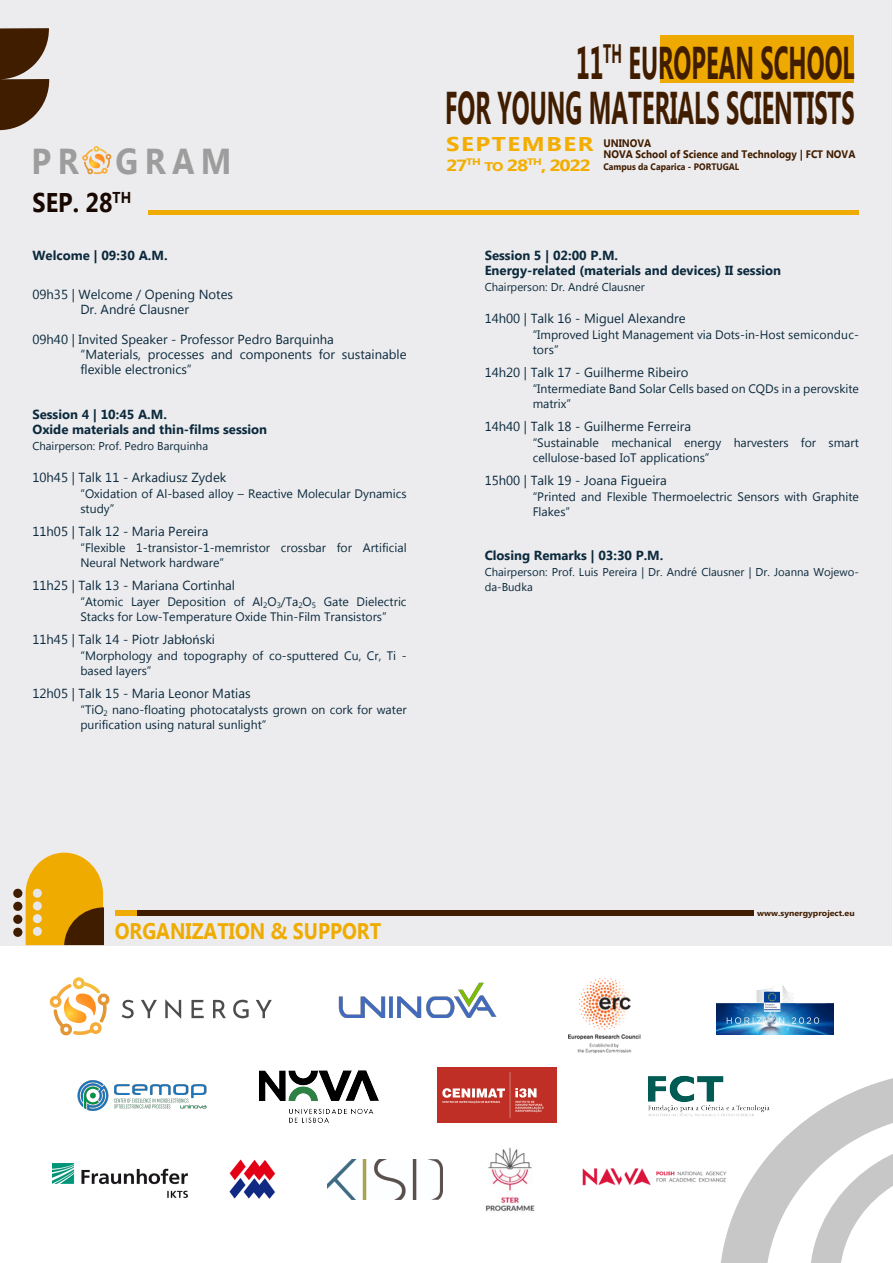
<style>
.page{position:relative;width:893px;height:1263px;background:#fff}
.page>*{position:absolute;margin:0;border:0;box-sizing:border-box;transform-origin:0 0}
.t1{font:700 45.75px/45.8px "Microsoft New Tai Lue";color:#411d00;text-align:right;scale:.52 1}
.t2{font:700 36px "Microsoft New Tai Lue";letter-spacing:.2em;color:#9e9d9d;scale:.89 1}
.t3{font:700 27px "Microsoft New Tai Lue";color:#180801;scale:.87 1}
.t4{font:700 22.5px "Microsoft New Tai Lue";color:#efab00;scale:.87 1}
.t5{font:700 19.95px "Microsoft New Tai Lue";letter-spacing:.07em;color:#f2ad00;scale:1.21 1}
.t6{font:700 16.2px "Microsoft New Tai Lue";letter-spacing:-.06em;color:#f2ad00;scale:1.21 1}
.t7{font:13.05px/15px "Microsoft New Tai Lue";color:#0c2a3d;text-align:center}
.t8{font:700 13.05px/15px "Microsoft New Tai Lue";color:#0c2a3d}
.t9{font:12.3px/15px "Microsoft New Tai Lue";color:#0c2a3d}
.t10{font:11.4px/15px "Microsoft New Tai Lue";color:#0c2a3d}
.t11{font:700 10.95px/11.4px "Microsoft New Tai Lue";color:#411d00;scale:.93 1}
.t12{font:700 9.3px "Microsoft New Tai Lue";color:#411d00;scale:.93 1}
.t13{font:700 8.1px "Microsoft New Tai Lue";color:#411d00;scale:1.08 1}
.s1{font-family:"Myriad Pro"}
.s2{font-size:12.45px}
</style>
<div class="page">
<div style="left:0;top:0;width:891px;height:945px;background:#ececee"></div>
<svg style="left:721px;top:1078px;width:172px;height:185px"></svg>
<div style="left:660px;top:35px;width:194px;height:48px;background:#ea0"></div>
<div style="left:115px;top:911px;width:22px;height:5px;background:#efab00"></div>
<div style="left:137px;top:911px;width:616px;height:5px;background:#411d00"></div>
<svg style="left:0;top:28px;width:49px;height:107px;background:#6b503b"></svg>
<hr style="left:149px;top:211px;width:710px;height:4px;background:#efab00">
<img style="left:338px;top:982px;width:159px;height:35px">
<svg style="left:122px;top:1000px;width:12px;height:18px"></svg>
<svg style="left:141px;top:1000px;width:16px;height:18px"></svg>
<svg style="left:165px;top:999px;width:16px;height:20px"></svg>
<svg style="left:191px;top:1000px;width:13px;height:18px"></svg>
<svg style="left:213px;top:1000px;width:13px;height:18px"></svg>
<svg style="left:233px;top:1000px;width:16px;height:18px"></svg>
<svg style="left:256px;top:1000px;width:16px;height:18px"></svg>
<svg style="left:49px;top:977px;width:61px;height:57px"></svg>
<img style="left:62px;top:1034px;width:145px;height:77px">
<img style="left:550px;top:945px;width:108px;height:109px">
<img style="left:716px;top:984px;width:118px;height:50px">
<img style="left:259px;top:1070px;width:120px;height:53px">
<img style="left:438px;top:1068px;width:119px;height:55px">
<img style="left:648px;top:1075px;width:127px;height:48px">
<img style="left:485px;top:1148px;width:50px;height:64px">
<svg style="left:13px;top:853px;width:91px;height:92px;background:#d0a134"></svg>
<img style="left:230px;top:1159px;width:46px;height:40px">
<img style="left:52px;top:1163px;width:136px;height:35px">
<img style="left:582px;top:1156px;width:152px;height:41px">
<img style="left:328px;top:1159px;width:114px;height:40px">
<svg style="left:82px;top:146px;width:30px;height:28px"></svg>
<h2 class="t2" style="left:32px;top:140px;width:226px">PR GRAM</h2>
<h3 class="t3" style="left:33px;top:187px;width:115px">SEP. 28<sup>TH</sup></h3>
<p class="t8" style="left:32px;top:249px;width:137px">Welcome | 09:30 A.M.</p>
<p class="t7" style="left:32px;top:288px;width:202px">09h35 | Welcome / Opening Notes<br>Dr. André Clausner</p>
<p class="t7" style="left:80px;top:333px;width:328px;text-align:left;text-indent:-48px">09h40 | Invited Speaker - Professor Pedro Barquinha<br>“Materials, processes and components for sustainable flexible electronics”</p>
<p class="t8" style="left:32px;top:408px;width:236px">Session 4 | 10:45 A.M.<br>Oxide materials and thin-films session</p>
<p class="t10" style="left:32px;top:440px;width:177px">Chairperson: Prof. Pedro Barquinha</p>
<p class="t7" style="left:32px;top:471px;width:196px">10h45 | Talk 11 - Arkadiusz Zydek</p>
<p class="t9" style="left:80px;top:487px;width:328px">“Oxidation of Al-based alloy – Reactive Molecular Dynamics study”</p>
<p class="t7" style="left:32px;top:525px;width:177px">11h05 | Talk 12 - Maria Pereira</p>
<p class="t9" style="left:80px;top:541px;width:328px">“Flexible 1-transistor-1-memristor crossbar for Artificial<br>Neural Network hardware”</p>
<p class="t7" style="left:32px;top:579px;width:204px">11h25 | Talk 13 - Mariana Cortinhal</p>
<p class="t9" style="left:80px;top:595px;width:328px">“Atomic Layer Deposition of Al<sub>2</sub>O<sub>3</sub>/Ta<sub>2</sub>O<sub>5</sub> Gate Dielectric<br>Stacks for Low-Temperature Oxide Thin-Film Transistors”</p>
<p class="t7" style="left:32px;top:633px;width:184px">11h45 | Talk 14 - Piotr Jab<span class="s1">ł</span>o<span class="s1">ń</span>ski</p>
<p class="t9" style="left:80px;top:649px;width:328px">“Morphology and topography of co-sputtered Cu, Cr, Ti - based layers”</p>
<p class="t7" style="left:32px;top:687px;width:220px">12h05 | Talk 15 - Maria Leonor Matias</p>
<p class="t9" style="left:80px;top:703px;width:328px">“TiO<sub>2</sub> nano-floating photocatalysts grown on cork for water purification using natural sunlight”</p>
<h1 class="t1" style="left:445px;top:43px;width:789px">11<sup>TH</sup> EUROPEAN SCHOOL<br>FOR YOUNG MATERIALS SCIENTISTS</h1>
<h3 class="t5" style="left:446px;top:133px;width:123px">SEPTEMBER</h3>
<h3 class="t6" style="left:446px;top:156px;width:121px">27<sup>TH</sup> <span class="s2">TO</span> 28<sup>TH</sup>, 2022</h3>
<p class="t11" style="left:603px;top:138px;width:272px">UNINOVA<br>NOVA School of Science and Technology | FCT NOVA</p>
<p class="t12" style="left:603px;top:161px;width:148px">Campus da Caparica - PORTUGAL</p>
<p class="t8" style="left:485px;top:249px;width:298px">Session 5 | 02:00 P.M.<br>Energy-related (materials and devices) II session</p>
<p class="t10" style="left:485px;top:281px;width:162px">Chairperson: Dr. André Clausner</p>
<p class="t7" style="left:485px;top:312px;width:202px">14h00 | Talk 16 - Miguel Alexandre</p>
<p class="t9" style="left:533px;top:328px;width:328px">“Improved Light Management via Dots-in-Host semiconduc&shy;tors”</p>
<p class="t7" style="left:485px;top:366px;width:205px">14h20 | Talk 17 - Guilherme Ribeiro</p>
<p class="t9" style="left:533px;top:382px;width:328px">“Intermediate Band Solar Cells based on CQDs in a perovskite matrix”</p>
<p class="t7" style="left:485px;top:420px;width:208px">14h40 | Talk 18 - Guilherme Ferreira</p>
<p class="t9" style="left:533px;top:436px;width:328px">“Sustainable mechanical energy harvesters for smart cellulose-based IoT applications”</p>
<p class="t7" style="left:485px;top:474px;width:184px">15h00 | Talk 19 - Joana Figueira</p>
<p class="t9" style="left:533px;top:490px;width:328px">“Printed and Flexible Thermoelectric Sensors with Graphite<br>Flakes”</p>
<p class="t8" style="left:485px;top:549px;width:180px">Closing Remarks | 03:30 P.M.</p>
<p class="t10" style="left:485px;top:566px;width:376px">Chairperson: Prof. Luis Pereira | Dr. André Clausner | Dr. Joanna Wojewo&shy;da-Budka</p>
<h3 class="t4" style="left:115px;top:918px;width:308px">ORGANIZATION &amp; SUPPORT</h3>
<p class="t13" style="left:757px;top:908px;width:92px">www.synergyproject.eu</p>
</div>
